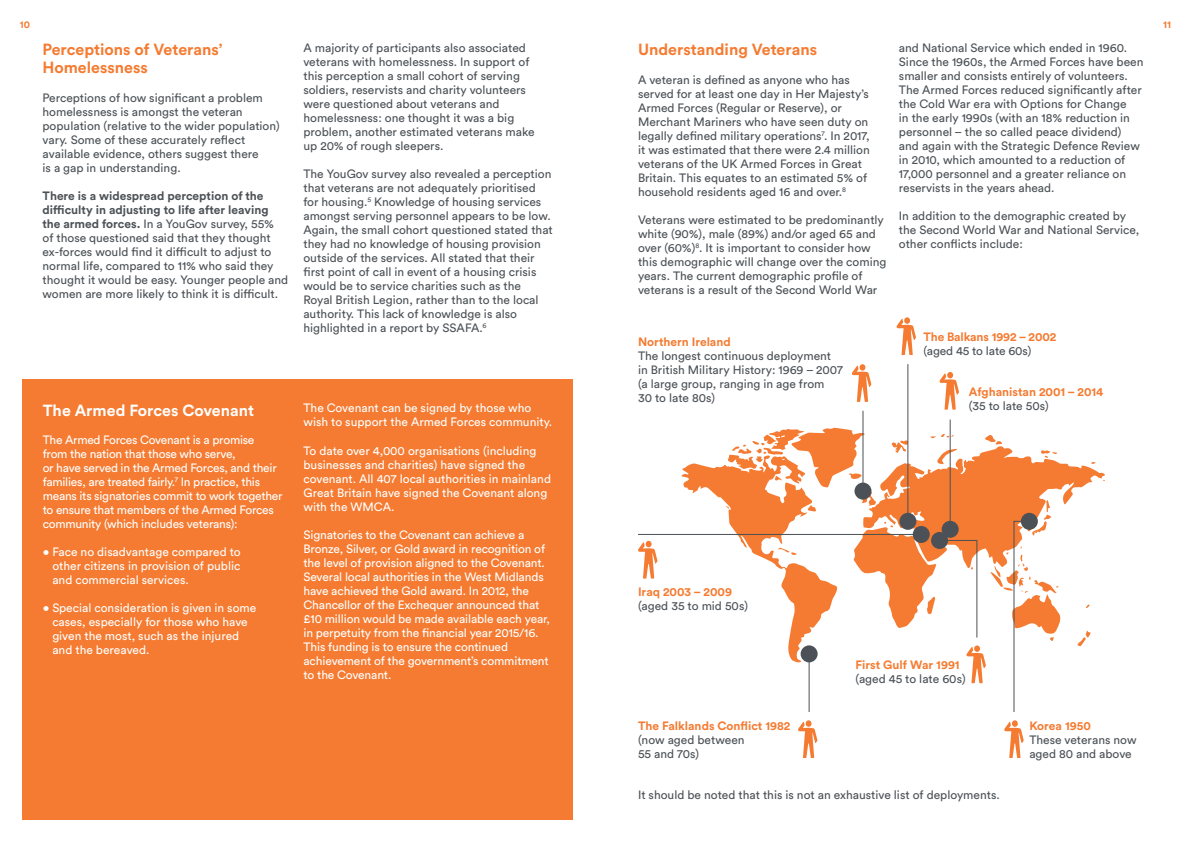
<style>
.page{position:relative;width:1191px;height:842px;background:#fff}
.page>*{position:absolute;margin:0;border:0;box-sizing:border-box;transform-origin:0 0}
.t1{font:700 16px/18px "Circular Std";color:#f47b31}
.t2{font:700 16px "Circular Std";color:#fff}
.t3{font:12px/14px "Circular Std";color:#4b5156}
.t4{font:12px/14px "Circular Std";letter-spacing:-.01em;color:#fff}
.t5{font:700 12px/14px "Circular Std";color:#f47b31}
.t6{font:700 10px "Circular Std";color:#f47b31}
.s1{font-weight:700}
.s2{font-weight:700;color:#f47b31}
.s3{font-weight:400;color:#4b5156}
</style>
<div class="page">
<div style="left:23px;top:379px;width:550px;height:440px;background:#f47b31"></div>
<svg style="left:876px;top:446px;width:229px;height:182px"></svg>
<svg style="left:937px;top:449px;width:20px;height:16px"></svg>
<svg style="left:891px;top:440px;width:16px;height:13px"></svg>
<svg style="left:1077px;top:631px;width:13px;height:15px"></svg>
<svg style="left:985px;top:435px;width:17px;height:10px"></svg>
<svg style="left:1085px;top:604px;width:4px;height:4px"></svg>
<svg style="left:1091px;top:461px;width:4px;height:3px"></svg>
<svg style="left:1041px;top:449px;width:16px;height:9px"></svg>
<svg style="left:884px;top:521px;width:9px;height:6px"></svg>
<svg style="left:681px;top:427px;width:195px;height:236px"></svg>
<svg style="left:930px;top:433px;width:23px;height:6px"></svg>
<svg style="left:1004px;top:720px;width:19px;height:38px"></svg>
<svg style="left:939px;top:372px;width:20px;height:38px"></svg>
<svg style="left:638px;top:541px;width:19px;height:37px"></svg>
<svg style="left:851px;top:365px;width:20px;height:37px"></svg>
<svg style="left:896px;top:319px;width:20px;height:36px"></svg>
<svg style="left:798px;top:722px;width:19px;height:36px"></svg>
<div style="left:854px;top:483px;width:17px;height:17px;background:#4b5156;border-radius:50%"></div>
<div style="left:800px;top:645px;width:17px;height:17px;background:#4b5156;border-radius:50%"></div>
<div style="left:912px;top:526px;width:17px;height:17px;background:#4b5156;border-radius:50%"></div>
<div style="left:899px;top:513px;width:17px;height:17px;background:#4b5156;border-radius:50%"></div>
<hr style="left:862px;top:411px;width:1px;height:80px;background:#4b5156">
<hr style="left:907px;top:364px;width:1px;height:157px;background:#4b5156">
<hr style="left:808px;top:654px;width:1px;height:58px;background:#4b5156">
<svg style="left:927px;top:500px;width:134px;height:212px"></svg>
<hr style="left:638px;top:534px;width:283px;height:1px;background:#4b5156">
<hr style="left:949px;top:420px;width:1px;height:110px;background:#4b5156">
<p class="t6" style="left:20px;top:18px;width:12px">10</p>
<p class="t6" style="left:1163px;top:18px;width:9px">11</p>
<p class="t1" style="left:43px;top:41px;width:181px">Perceptions of Veterans’<br>Homelessness</p>
<p class="t3" style="left:43px;top:90px;width:239px">Perceptions of how significant a problem homelessness is amongst the veteran population (relative to the wider population) vary. Some of these accurately reflect available evidence, others suggest there<br>is a gap in understanding.</p>
<p class="t3" style="left:43px;top:188px;width:247px"><span class="s1">There is a widespread perception of the difficulty in adjusting to life after leaving the armed forces.</span> In a YouGov survey, 55%<br>of those questioned said that they thought ex-forces would find it difficult to adjust to normal life, compared to 11% who said they thought it would be easy. Younger people and women are more likely to think it is difficult.</p>
<p class="t3" style="left:303px;top:41px;width:233px">A majority of participants also associated veterans with homelessness. In support of this perception a small cohort of serving soldiers, reservists and charity volunteers were questioned about veterans and homelessness: one thought it was a big problem, another estimated veterans make up 20% of rough sleepers.</p>
<p class="t3" style="left:303px;top:167px;width:251px">The YouGov survey also revealed a perception that veterans are not adequately prioritised for housing.<sup>5</sup> Knowledge of housing services amongst serving personnel appears to be low.<br>Again, the small cohort questioned stated that they had no knowledge of housing provision outside of the services. All stated that their first point of call in event of a housing crisis would be to service charities such as the Royal British Legion, rather than to the local authority. This lack of knowledge is also highlighted in a report by SSAFA.<sup>6</sup></p>
<p class="t2" style="left:43px;top:400px;width:213px">The Armed Forces Covenant</p>
<p class="t4" style="left:43px;top:432px;width:241px">The Armed Forces Covenant is a promise<br>from the nation that those who serve,<br>or have served in the Armed Forces, and their families, are treated fairly.<sup>7</sup> In practice, this means its signatories commit to work together to ensure that members of the Armed Forces community (which includes veterans):</p>
<p class="t4" style="left:52px;top:545px;width:190px;text-align:justify;text-indent:-10px">• Face no disadvantage compared to other citizens in provision of public and commercial services.</p>
<p class="t4" style="left:52px;top:601px;width:205px;text-indent:-10px">• Special consideration is given in some cases, especially for those who have given the most, such as the injured and the bereaved.</p>
<p class="t4" style="left:303px;top:401px;width:250px">The Covenant can be signed by those who wish to support the Armed Forces community.</p>
<p class="t4" style="left:303px;top:443px;width:249px">To date over 4,000 organisations (including businesses and charities) have signed the covenant. All 407 local authorities in mainland Great Britain have signed the Covenant along with the WMCA.</p>
<p class="t4" style="left:303px;top:527px;width:248px">Signatories to the Covenant can achieve a Bronze, Silver, or Gold award in recognition of the level of provision aligned to the Covenant.<br>Several local authorities in the West Midlands have achieved the Gold award. In 2012, the Chancellor of the Exchequer announced that £10 million would be made available each year, in perpetuity from the financial year 2015/16.<br>This funding is to ensure the continued achievement of the government’s commitment to the Covenant.</p>
<p class="t1" style="left:638px;top:41px;width:181px">Understanding Veterans</p>
<p class="t3" style="left:638px;top:72px;width:233px">A veteran is defined as anyone who has served for at least one day in Her Majesty’s Armed Forces (Regular or Reserve), or Merchant Mariners who have seen duty on legally defined military operations<sup>7</sup>. In 2017, it was estimated that there were 2.4 million veterans of the UK Armed Forces in Great Britain. This equates to an estimated 5% of household residents aged 16 and over.<sup>8</sup></p>
<p class="t3" style="left:638px;top:212px;width:250px">Veterans were estimated to be predominantly white (90%), male (89%) and/or aged 65 and over (60%)<sup>8</sup>. It is important to consider how this demographic will change over the coming years. The current demographic profile of veterans is a result of the Second World War</p>
<p class="t3" style="left:899px;top:41px;width:246px">and National Service which ended in 1960.<br>Since the 1960s, the Armed Forces have been smaller and consists entirely of volunteers.<br>The Armed Forces reduced significantly after the Cold War era with Options for Change<br>in the early 1990s (with an 18% reduction in personnel – the so called peace dividend) and again with the Strategic Defence Review in 2010, which amounted to a reduction of 17,000 personnel and a greater reliance on reservists in the years ahead.</p>
<p class="t3" style="left:899px;top:209px;width:242px">In addition to the demographic created by the Second World War and National Service, other conflicts include:</p>
<p class="t3" style="left:638px;top:334px;width:206px"><span class="s2">Northern Ireland<br></span>The longest continuous deployment in British Military History: 1969 – 2007 (a large group, ranging in age from<br>30 to late 80s)</p>
<p class="t5" style="left:923px;top:330px;width:134px">The Balkans 1992 – 2002 <span class="s3">(aged 45 to late 60s)</span></p>
<p class="t5" style="left:969px;top:384px;width:136px">Afghanistan 2001 – 2014 <span class="s3">(35 to late 50s)</span></p>
<p class="t3" style="left:638px;top:585px;width:111px"><span class="s2">Iraq 2003 – 2009 </span>(aged 35 to mid 50s)</p>
<p class="t5" style="left:638px;top:718px;width:154px">The Falklands Conflict 1982 <span class="s3">(now aged between<br>55 and 70s)</span></p>
<p class="t3" style="left:855px;top:658px;width:112px"><span class="s2">First Gulf War 1991 </span>(aged 45 to late 60s)</p>
<p class="t3" style="left:638px;top:788px;width:363px">It should be noted that this is not an exhaustive list of deployments.</p>
<p class="t3" style="left:1029px;top:719px;width:109px"><span class="s2">Korea 1950<br></span>These veterans now aged 80 and above</p>
</div>
